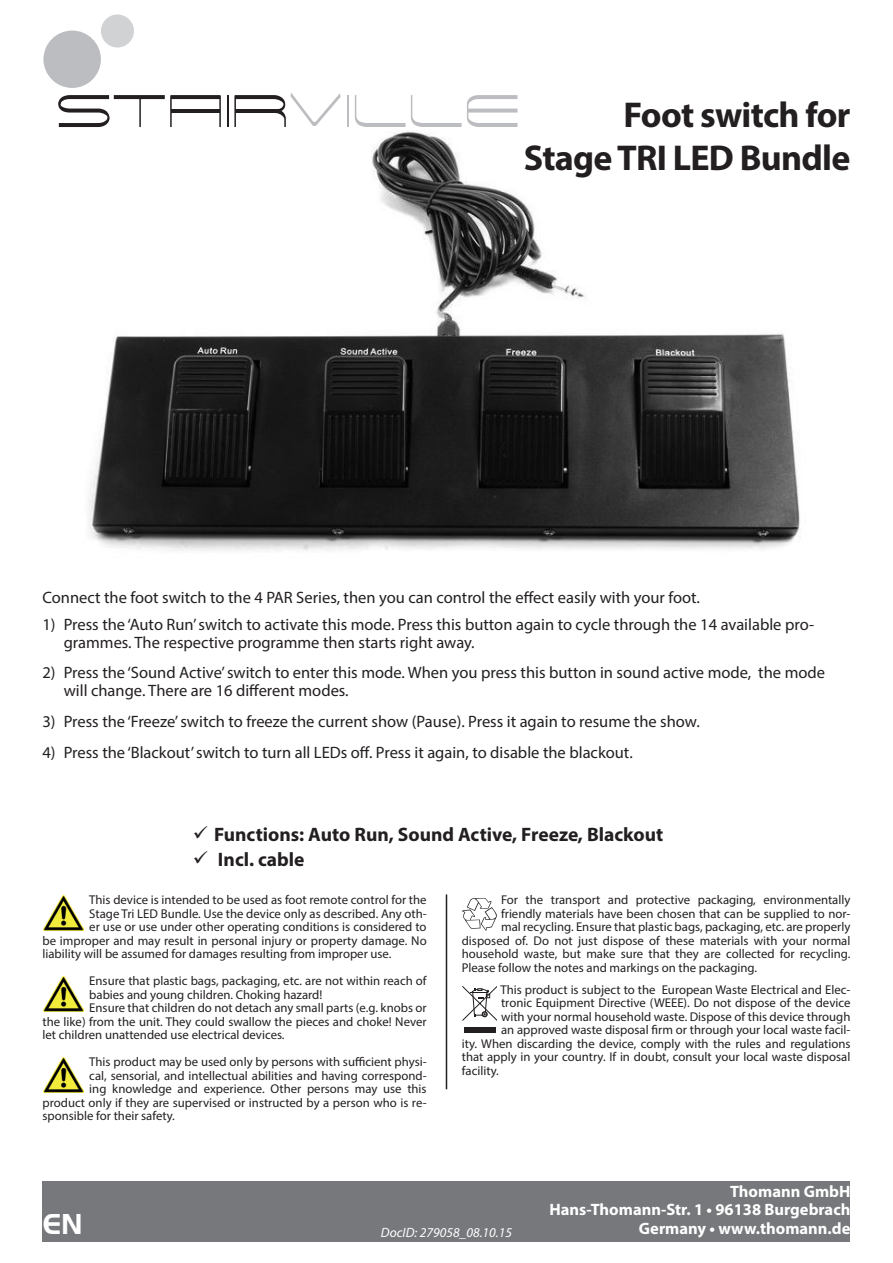
<style>
.page{position:relative;width:893px;height:1263px;background:#fff}
.page>*{position:absolute;margin:0;border:0;box-sizing:border-box;transform-origin:0 0}
.Titel{font:700 36px/43.2px "Myriad Pro";letter-spacing:-.02em;color:#231f20;text-align:right}
.LK{font:700 30px "Handel Got D";color:#fff}
.t1{font:700 19.5px "Myriad Pro";color:#231f20}
.Ein___Ausrück{font:16.5px/18px "Myriad Pro";color:#231f20}
.Body_Text{font:16.5px "Myriad Pro";color:#231f20}
.t2{font:700 16.5px/18.8px "Myriad Pro";color:#fff;text-align:right}
.t3{font:italic 13.5px "Myriad Pro";color:#fff}
.Sicherheitshinweis_u{font:12.75px/13.5px "Myriad Pro";color:#231f20}
.Umwelt_uk{font:12.75px "Myriad Pro";color:#231f20}
</style>
<div class="page">
<div style="left:43px;top:1181px;width:807px;height:61px;background:#76787b"></div>
<img style="left:89px;top:108px;width:711px;height:443px">
<img style="left:44px;top:896px;width:40px;height:35px">
<img style="left:44px;top:977px;width:40px;height:35px">
<img style="left:44px;top:1058px;width:40px;height:35px">
<svg style="left:462px;top:898px;width:35px;height:32px"></svg>
<div style="left:464px;top:1027px;width:32px;height:6px;background:#231f20"></div>
<svg style="left:462px;top:986px;width:35px;height:35px"></svg>
<svg style="left:58px;top:95px;width:163px;height:32px"></svg>
<hr style="left:227px;top:95px;width:1px;height:32px;background:#231f20">
<svg style="left:234px;top:93px;width:107px;height:34px"></svg>
<hr style="left:347px;top:95px;width:2px;height:32px;background:#bcbdc0">
<svg style="left:355px;top:95px;width:162px;height:32px"></svg>
<div style="left:43px;top:31px;width:58px;height:57px;background:#bcbdc0;border-radius:50%"></div>
<div style="left:101px;top:14px;width:33px;height:33px;background:#d1d2d4;border-radius:50%"></div>
<hr style="left:446px;top:894px;width:1px;height:195px;background:#231f20">
<p class="Titel" style="left:524px;top:92px;width:328px">Foot switch for<br>Stage TRI LED Bundle</p>
<p class="Body_Text" style="left:43px;top:587px;width:659px">Connect the foot switch to the 4 PAR Series, then you can control the effect easily with your foot.</p>
<p class="Ein___Ausrück" style="left:64px;top:615px;width:752px;text-indent:-21px">1) Press the ‘Auto Run’ switch to activate this mode. Press this button again to cycle through the 14 available pro&shy;grammes. The respective programme then starts right away.</p>
<p class="Ein___Ausrück" style="left:64px;top:664px;width:763px;text-indent:-21px">2) Press the ‘Sound Active’ switch to enter this mode. When you press this button in sound active mode, the mode will change. There are 16 different modes.</p>
<p class="Ein___Ausrück" style="left:43px;top:712px;width:659px">3) Press the ‘Freeze’ switch to freeze the current show (Pause). Press it again to resume the show.</p>
<p class="Ein___Ausrück" style="left:43px;top:743px;width:592px">4) Press the ‘Blackout’ switch to turn all LEDs off. Press it again, to disable the blackout.</p>
<p class="t1" style="left:214px;top:822px;width:451px">Functions: Auto Run, Sound Active, Freeze, Blackout</p>
<p class="t1" style="left:218px;top:847px;width:88px">Incl. cable</p>
<p class="Sicherheitshinweis_u" style="left:89px;top:893px;width:339px">This device is intended to be used as foot remote control for the</p>
<p class="Sicherheitshinweis_u" style="left:89px;top:906px;width:339px">Stage Tri LED Bundle. Use the device only as described. Any oth-</p>
<p class="Sicherheitshinweis_u" style="left:89px;top:920px;width:339px">er use or use under other operating conditions is considered to</p>
<p class="Sicherheitshinweis_u" style="left:43px;top:933px;width:386px">be improper and may result in personal injury or property damage. No</p>
<p class="Sicherheitshinweis_u" style="left:43px;top:947px;width:350px">liability will be assumed for damages resulting from improper use.</p>
<p class="Sicherheitshinweis_u" style="left:89px;top:974px;width:339px">Ensure that plastic bags, packaging, etc. are not within reach of babies and young children. Choking hazard!</p>
<p class="Sicherheitshinweis_u" style="left:43px;top:1001px;width:386px;text-align:justify;text-indent:47px">Ensure that children do not detach any small parts (e.g. knobs or the like) from the unit. They could swallow the pieces and choke! Never let children unattended use electrical devices.</p>
<p class="Sicherheitshinweis_u" style="left:89px;top:1055px;width:339px">This product may be used only by persons with sufficient physi-</p>
<p class="Sicherheitshinweis_u" style="left:89px;top:1068px;width:339px">cal, sensorial, and intellectual abilities and having correspond-</p>
<p class="Sicherheitshinweis_u" style="left:89px;top:1082px;width:339px">ing knowledge and experience. Other persons may use this</p>
<p class="Sicherheitshinweis_u" style="left:43px;top:1095px;width:386px">product only if they are supervised or instructed by a person who is re-</p>
<p class="Sicherheitshinweis_u" style="left:43px;top:1109px;width:134px">sponsible for their safety.</p>
<p class="Umwelt_uk" style="left:501px;top:892px;width:351px">For the transport and protective packaging, environmentally</p>
<p class="Umwelt_uk" style="left:501px;top:905px;width:351px">friendly materials have been chosen that can be supplied to nor-</p>
<p class="Umwelt_uk" style="left:501px;top:919px;width:351px">mal recycling. Ensure that plastic bags, packaging, etc. are properly</p>
<p class="Umwelt_uk" style="left:462px;top:932px;width:390px">disposed of. Do not just dispose of these materials with your normal</p>
<p class="Umwelt_uk" style="left:462px;top:946px;width:390px">household waste, but make sure that they are collected for recycling.</p>
<p class="Umwelt_uk" style="left:462px;top:959px;width:297px">Please follow the notes and markings on the packaging.</p>
<p class="Umwelt_uk" style="left:501px;top:981px;width:351px">This product is subject to the European Waste Electrical and Elec-</p>
<p class="Umwelt_uk" style="left:501px;top:995px;width:351px">tronic Equipment Directive (WEEE). Do not dispose of the device</p>
<p class="Umwelt_uk" style="left:501px;top:1008px;width:351px">with your normal household waste. Dispose of this device through</p>
<p class="Umwelt_uk" style="left:501px;top:1022px;width:351px">an approved waste disposal firm or through your local waste facil-</p>
<p class="Umwelt_uk" style="left:462px;top:1035px;width:390px">ity. When discarding the device, comply with the rules and regulations</p>
<p class="Umwelt_uk" style="left:462px;top:1049px;width:390px">that apply in your country. If in doubt, consult your local waste disposal</p>
<p class="Umwelt_uk" style="left:462px;top:1062px;width:39px">facility.</p>
<p class="LK" style="left:43px;top:1207px;width:41px">EN</p>
<p class="t2" style="left:549px;top:1181px;width:302px">Thomann GmbH<br>Hans-Thomann-Str. 1 • 96138 Burgebrach</p>
<p class="t3" style="left:381px;top:1224px;width:133px">DocID: 279058_08.10.15</p>
<p class="t2" style="left:639px;top:1219px;width:213px">Germany • www.thomann.de</p>
</div>
